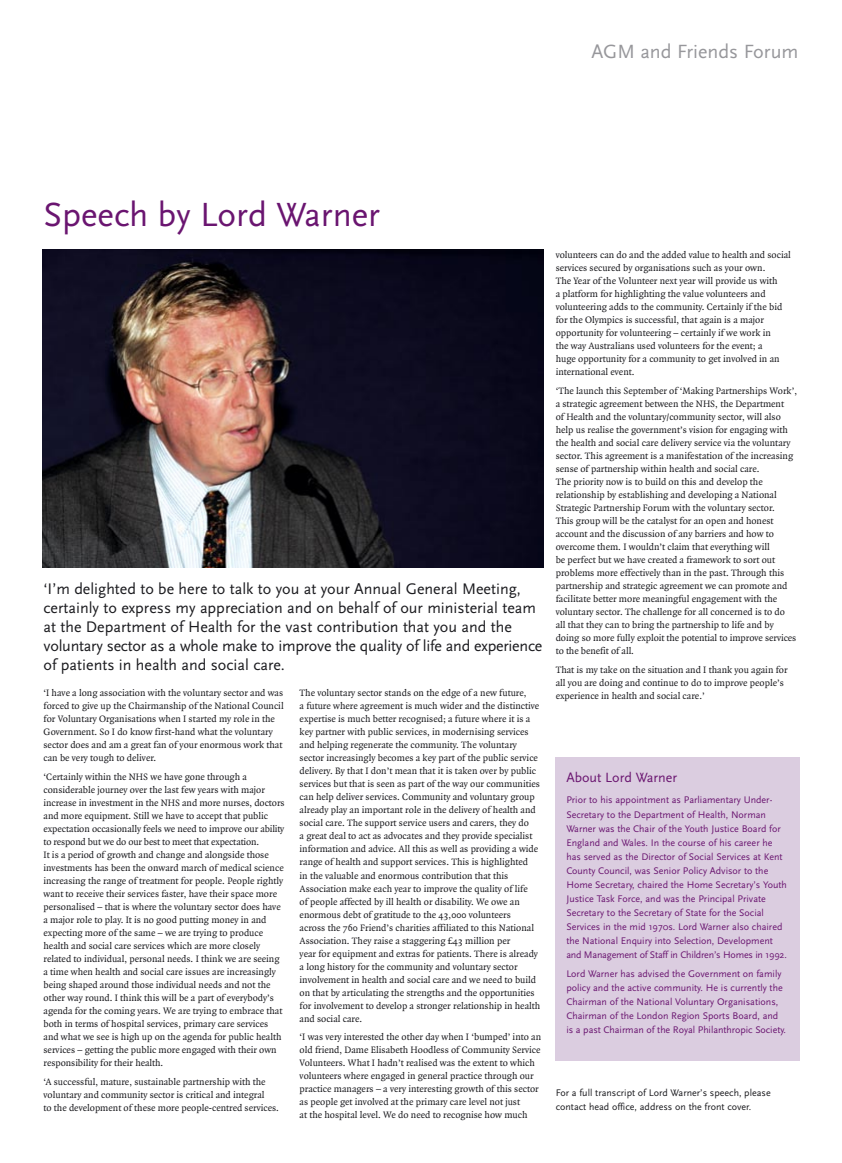
<style>
.page{position:relative;width:842px;height:1163px;background:#fff}
.page>*{position:absolute;margin:0;border:0;box-sizing:border-box;transform-origin:0 0}
.Quadraat_10pt_black_13pt_leading_space_a{font:35px "Scala Sans";color:#6a1570}
.Scala_10{font:20px "Scala Sans";color:#97979b}
.Scala_reg_16pt_leading_19pt_space_after_{font:16px/19px "Scala Sans";color:#1b1b1f}
.Scala_9pt_reg_11pt_leading_space_after_1{font:14px "Scala Sans";color:#6a1570}
.Quadraat_10pt_black_13pt_leading_space_a-2{font:10px/13px "Quadraat";color:#1b1b1f}
.t1{font:10px/14px "Scala Sans";color:#6a1570}
.Scala_10-2{font:10px/14px "Scala Sans";color:#1b1b1f}
</style>
<div class="page">
<img style="left:43px;top:249px;width:500px;height:318px">
<div style="left:555px;top:757px;width:244px;height:303px;background:#dbcde0"></div>
<p class="Scala_10" style="left:591px;top:41px;width:209px">AGM and Friends Forum</p>
<p class="Quadraat_10pt_black_13pt_leading_space_a" style="left:44px;top:196px;width:338px">Speech by Lord Warner</p>
<p class="Scala_reg_16pt_leading_19pt_space_after_" style="left:44px;top:579px;width:500px">‘I’m delighted to be here to talk to you at your Annual General Meeting, certainly to express my appreciation and on behalf of our ministerial team at the Department of Health for the vast contribution that you and the voluntary sector as a whole make to improve the quality of life and experience of patients in health and social care.</p>
<p class="Quadraat_10pt_black_13pt_leading_space_a-2" style="left:44px;top:687px;width:242px">‘I have a long association with the voluntary sector and was forced to give up the Chairmanship of the National Council for Voluntary Organisations when I started my role in the Government. So I do know first-hand what the voluntary sector does and am a great fan of your enormous work that can be very tough to deliver.</p>
<p class="Quadraat_10pt_black_13pt_leading_space_a-2" style="left:44px;top:770px;width:243px">‘Certainly within the NHS we have gone through a considerable journey over the last few years with major increase in investment in the NHS and more nurses, doctors and more equipment. Still we have to accept that public expectation occasionally feels we need to improve our ability to respond but we do our best to meet that expectation.<br>It is a period of growth and change and alongside those investments has been the onward march of medical science increasing the range of treatment for people. People rightly want to receive their services faster, have their space more personalised – that is where the voluntary sector does have a major role to play. It is no good putting money in and expecting more of the same – we are trying to produce health and social care services which are more closely related to individual, personal needs. I think we are seeing a time when health and social care issues are increasingly being shaped around those individual needs and not the other way round. I think this will be a part of everybody’s agenda for the coming years. We are trying to embrace that both in terms of hospital services, primary care services and what we see is high up on the agenda for public health services – getting the public more engaged with their own responsibility for their health.</p>
<p class="Quadraat_10pt_black_13pt_leading_space_a-2" style="left:44px;top:1075px;width:237px">‘A successful, mature, sustainable partnership with the voluntary and community sector is critical and integral<br>to the development of these more people-centred services.</p>
<p class="Quadraat_10pt_black_13pt_leading_space_a-2" style="left:300px;top:687px;width:242px">The voluntary sector stands on the edge of a new future,<br>a future where agreement is much wider and the distinctive expertise is much better recognised; a future where it is a key partner with public services, in modernising services and helping regenerate the community. The voluntary sector increasingly becomes a key part of the public service delivery. By that I don’t mean that it is taken over by public services but that is seen as part of the way our communities can help deliver services. Community and voluntary group already play an important role in the delivery of health and social care. The support service users and carers, they do<br>a great deal to act as advocates and they provide specialist information and advice. All this as well as providing a wide range of health and support services. This is highlighted<br>in the valuable and enormous contribution that this Association make each year to improve the quality of life<br>of people affected by ill health or disability. We owe an enormous debt of gratitude to the 43,000 volunteers<br>across the 760 Friend’s charities affiliated to this National Association. They raise a staggering £43 million per<br>year for equipment and extras for patients. There is already a long history for the community and voluntary sector involvement in health and social care and we need to build on that by articulating the strengths and the opportunities for involvement to develop a stronger relationship in health and social care.</p>
<p class="Quadraat_10pt_black_13pt_leading_space_a-2" style="left:300px;top:1030px;width:243px">‘I was very interested the other day when I ‘bumped’ into an old friend, Dame Elisabeth Hoodless of Community Service Volunteers. What I hadn’t realised was the extent to which volunteers where engaged in general practice through our practice managers – a very interesting growth of this sector as people get involved at the primary care level not just<br>at the hospital level. We do need to recognise how much</p>
<p class="Quadraat_10pt_black_13pt_leading_space_a-2" style="left:556px;top:248px;width:237px">volunteers can do and the added value to health and social services secured by organisations such as your own.<br>The Year of the Volunteer next year will provide us with<br>a platform for highlighting the value volunteers and volunteering adds to the community. Certainly if the bid for the Olympics is successful, that again is a major opportunity for volunteering – certainly if we work in<br>the way Australians used volunteers for the event; a<br>huge opportunity for a community to get involved in an international event.</p>
<p class="Quadraat_10pt_black_13pt_leading_space_a-2" style="left:556px;top:384px;width:243px">‘The launch this September of ‘Making Partnerships Work’, a strategic agreement between the NHS, the Department<br>of Health and the voluntary/community sector, will also help us realise the government’s vision for engaging with the health and social care delivery service via the voluntary sector. This agreement is a manifestation of the increasing sense of partnership within health and social care.<br>The priority now is to build on this and develop the relationship by establishing and developing a National Strategic Partnership Forum with the voluntary sector.<br>This group will be the catalyst for an open and honest account and the discussion of any barriers and how to overcome them. I wouldn’t claim that everything will<br>be perfect but we have created a framework to sort out problems more effectively than in the past. Through this partnership and strategic agreement we can promote and facilitate better more meaningful engagement with the voluntary sector. The challenge for all concerned is to do all that they can to bring the partnership to life and by doing so more fully exploit the potential to improve services to the benefit of all.</p>
<p class="Quadraat_10pt_black_13pt_leading_space_a-2" style="left:556px;top:663px;width:233px">That is my take on the situation and I thank you again for all you are doing and continue to do to improve people’s experience in health and social care.’</p>
<p class="Scala_9pt_reg_11pt_leading_space_after_1" style="left:566px;top:769px;width:112px">About Lord Warner</p>
<p class="t1" style="left:566px;top:793px;width:222px">Prior to his appointment as Parliamentary Under-Secretary to the Department of Health, Norman Warner was the Chair of the Youth Justice Board for England and Wales. In the course of his career he has served as the Director of Social Services at Kent County Council, was Senior Policy Advisor to the Home Secretary, chaired the Home Secretary’s Youth Justice Task Force, and was the Principal Private Secretary to the Secretary of State for the Social Services in the mid 1970s. Lord Warner also chaired the National Enquiry into Selection, Development and Management of Staff in Children’s Homes in 1992.</p>
<p class="t1" style="left:566px;top:967px;width:221px">Lord Warner has advised the Government on family policy and the active community. He is currently the Chairman of the National Voluntary Organisations, Chairman of the London Region Sports Board, and is a past Chairman of the Royal Philanthropic Society.</p>
<p class="Scala_10-2" style="left:556px;top:1085px;width:217px">For a full transcript of Lord Warner’s speech, please contact head office, address on the front cover.</p>
</div>
